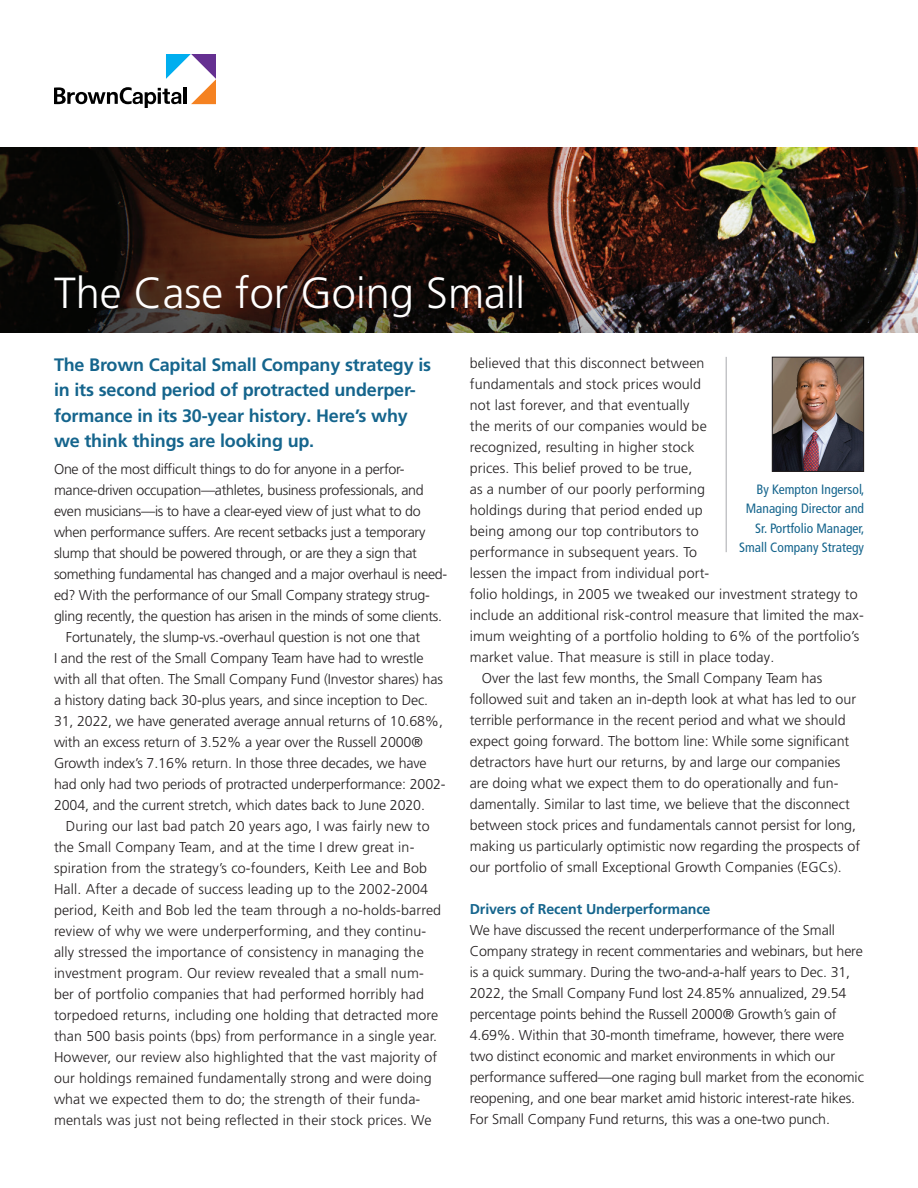
<style>
.page{position:relative;width:918px;height:1188px;background:#fff}
.page>*{position:absolute;margin:0;border:0;box-sizing:border-box;transform-origin:0 0}
.t1{font:300 43.5px "Frutiger LT Pro";color:#fff}
.t2{font:700 18px/25.5px "Frutiger LT Pro";letter-spacing:-.01em;color:#15658d}
.t3{font:300 14.25px/21px "Frutiger LT Pro";color:#231f20}
.t4{font:300 14.25px "Frutiger LT Pro";letter-spacing:-.02em;color:#231f20}
.t5{font:700 14.25px "Frutiger LT Pro";letter-spacing:-.01em;color:#15658d}
.t6{font:condensed 13.5px/19.5px "Frutiger LT Pro";color:#15658d;text-align:right}
</style>
<div class="page">
<img style="left:0;top:147px;width:918px;height:186px">
<img style="left:774px;top:359px;width:88px;height:111px">
<div style="left:772px;top:357px;width:92px;height:115px;border:1px solid #231f20"></div>
<hr style="left:726px;top:357px;width:1px;height:195px;background:#a8a9ad">
<svg style="left:54px;top:54px;width:162px;height:54px"></svg>
<h1 class="t1" style="left:54px;top:268px;width:473px">The Case for Going Small</h1>
<p class="t2" style="left:54px;top:352px;width:379px">The Brown Capital Small Company strategy is in its second period of protracted underper&shy;formance in its 30-year history. Here’s why we think things are looking up.</p>
<p class="t4" style="left:54px;top:461px;width:352px">One of the most difficult things to do for anyone in a perfor-</p>
<p class="t4" style="left:54px;top:482px;width:371px">mance-driven occupation—athletes, business professionals, and</p>
<p class="t4" style="left:54px;top:503px;width:368px">even musicians—is to have a clear-eyed view of just what to do</p>
<p class="t4" style="left:54px;top:524px;width:373px">when performance suffers. Are recent setbacks just a temporary</p>
<p class="t4" style="left:54px;top:545px;width:365px">slump that should be powered through, or are they a sign that</p>
<p class="t4" style="left:54px;top:566px;width:395px">something fundamental has changed and a major overhaul is need-</p>
<p class="t4" style="left:54px;top:587px;width:377px">ed? With the performance of our Small Company strategy strug-</p>
<p class="t4" style="left:54px;top:608px;width:390px">gling recently, the question has arisen in the minds of some clients.</p>
<p class="t3" style="left:66px;top:627px;width:356px">Fortunately, the slump-vs.-overhaul question is not one that</p>
<p class="t3" style="left:54px;top:648px;width:371px">I and the rest of the Small Company Team have had to wrestle</p>
<p class="t3" style="left:54px;top:669px;width:390px">with all that often. The Small Company Fund (Investor shares) has</p>
<p class="t3" style="left:54px;top:690px;width:376px">a history dating back 30-plus years, and since inception to Dec.</p>
<p class="t3" style="left:54px;top:711px;width:390px">31, 2022, we have generated average annual returns of 10.68%,</p>
<p class="t3" style="left:54px;top:732px;width:370px">with an excess return of 3.52% a year over the Russell 2000®</p>
<p class="t3" style="left:54px;top:753px;width:374px">Growth index’s 7.16% return. In those three decades, we have</p>
<p class="t3" style="left:54px;top:774px;width:393px">had only had two periods of protracted underperformance: 2002-</p>
<p class="t3" style="left:54px;top:795px;width:373px">2004, and the current stretch, which dates back to June 2020.</p>
<p class="t3" style="left:66px;top:816px;width:365px">During our last bad patch 20 years ago, I was fairly new to</p>
<p class="t3" style="left:54px;top:837px;width:362px">the Small Company Team, and at the time I drew great in-</p>
<p class="t3" style="left:54px;top:858px;width:375px">spiration from the strategy’s co-founders, Keith Lee and Bob</p>
<p class="t3" style="left:54px;top:879px;width:376px">Hall. After a decade of success leading up to the 2002-2004</p>
<p class="t3" style="left:54px;top:900px;width:389px">period, Keith and Bob led the team through a no-holds-barred</p>
<p class="t3" style="left:54px;top:921px;width:374px">review of why we were underperforming, and they continu-</p>
<p class="t3" style="left:54px;top:942px;width:371px">ally stressed the importance of consistency in managing the</p>
<p class="t3" style="left:54px;top:963px;width:371px">investment program. Our review revealed that a small num-</p>
<p class="t3" style="left:54px;top:984px;width:371px">ber of portfolio companies that had performed horribly had</p>
<p class="t3" style="left:54px;top:1005px;width:386px">torpedoed returns, including one holding that detracted more</p>
<p class="t3" style="left:54px;top:1026px;width:385px">than 500 basis points (bps) from performance in a single year.</p>
<p class="t3" style="left:54px;top:1047px;width:385px">However, our review also highlighted that the vast majority of</p>
<p class="t3" style="left:54px;top:1068px;width:379px">our holdings remained fundamentally strong and were doing</p>
<p class="t3" style="left:54px;top:1089px;width:368px">what we expected them to do; the strength of their funda-</p>
<p class="t3" style="left:54px;top:1110px;width:379px">mentals was just not being reflected in their stock prices. We</p>
<p class="t3" style="left:470px;top:352px;width:236px">believed that this disconnect between</p>
<p class="t3" style="left:470px;top:373px;width:233px">fundamentals and stock prices would</p>
<p class="t3" style="left:470px;top:394px;width:221px">not last forever, and that eventually</p>
<p class="t3" style="left:470px;top:416px;width:238px">the merits of our companies would be</p>
<p class="t3" style="left:470px;top:437px;width:226px">recognized, resulting in higher stock</p>
<p class="t3" style="left:470px;top:458px;width:224px">prices. This belief proved to be true,</p>
<p class="t3" style="left:470px;top:479px;width:237px">as a number of our poorly performing</p>
<p class="t3" style="left:470px;top:500px;width:235px">holdings during that period ended up</p>
<p class="t3" style="left:470px;top:521px;width:230px">being among our top contributors to</p>
<p class="t3" style="left:470px;top:542px;width:229px">performance in subsequent years. To</p>
<p class="t3" style="left:470px;top:563px;width:241px">lessen the impact from individual port-</p>
<p class="t3" style="left:470px;top:584px;width:389px">folio holdings, in 2005 we tweaked our investment strategy to</p>
<p class="t3" style="left:470px;top:605px;width:396px">include an additional risk-control measure that limited the max-</p>
<p class="t3" style="left:470px;top:626px;width:391px">imum weighting of a portfolio holding to 6% of the portfolio’s</p>
<p class="t3" style="left:470px;top:647px;width:306px">market value. That measure is still in place today.</p>
<p class="t3" style="left:482px;top:668px;width:342px">Over the last few months, the Small Company Team has</p>
<p class="t3" style="left:470px;top:689px;width:388px">followed suit and taken an in-depth look at what has led to our</p>
<p class="t3" style="left:470px;top:710px;width:377px">terrible performance in the recent period and what we should</p>
<p class="t3" style="left:470px;top:731px;width:381px">expect going forward. The bottom line: While some significant</p>
<p class="t3" style="left:470px;top:752px;width:372px">detractors have hurt our returns, by and large our companies</p>
<p class="t3" style="left:470px;top:773px;width:370px">are doing what we expect them to do operationally and fun-</p>
<p class="t3" style="left:470px;top:794px;width:381px">damentally. Similar to last time, we believe that the disconnect</p>
<p class="t3" style="left:470px;top:815px;width:388px">between stock prices and fundamentals cannot persist for long,</p>
<p class="t3" style="left:470px;top:836px;width:392px">making us particularly optimistic now regarding the prospects of</p>
<p class="t3" style="left:470px;top:857px;width:373px">our portfolio of small Exceptional Growth Companies (EGCs).</p>
<p class="t5" style="left:470px;top:900px;width:242px">Drivers of Recent Underperformance</p>
<p class="t3" style="left:470px;top:920px;width:396px">We have discussed the recent underperformance of the Small Company strategy in recent commentaries and webinars, but here is a quick summary. During the two-and-a-half years to Dec. 31, 2022, the Small Company Fund lost 24.85% annualized, 29.54 percentage points behind the Russell 2000® Growth’s gain of 4.69%. Within that 30-month timeframe, however, there were two distinct economic and market environments in which our performance suffered—one raging bull market from the economic reopening, and one bear market amid historic interest-rate hikes.<br>For Small Company Fund returns, this was a one-two punch.</p>
<p class="t6" style="left:739px;top:479px;width:127px">By Kempton Ingersol,<br>Managing Director and<br>Sr. Portfolio Manager,<br>Small Company Strategy</p>
</div>
